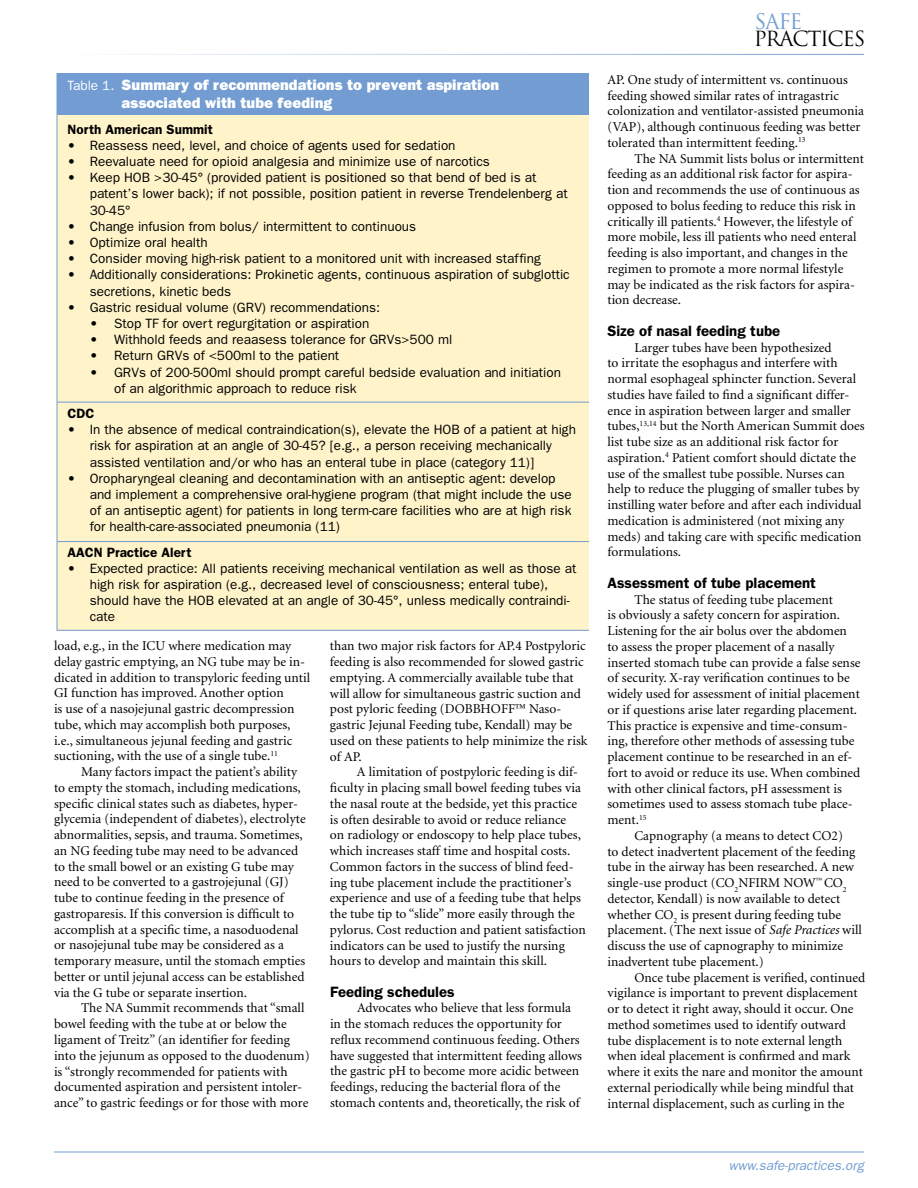
<style>
.page{position:relative;width:918px;height:1188px;background:#fff}
.page>*{position:absolute;margin:0;border:0;box-sizing:border-box;transform-origin:0 0}
.t1{font:21px "Trajan";color:#739dd2}
.t2{font:20.4px "Trajan";letter-spacing:-.065em;color:#000}
.t3{font:800 15px/18px "Franklin Gothic";color:#fff}
.t4{font:600 15px "Franklin Gothic";color:#000}
.t5{font:13.5px/15.8px "Minion";color:#000}
.t6{font:13.5px/16.2px "Franklin Gothic";color:#000}
.t7{font:600 13.5px "Franklin Gothic";color:#000}
.t8{font:italic 13.5px "Franklin Gothic";color:#739dd2}
.s1{font-weight:400;font-size:13.5px}
.s2{font-style:italic}
</style>
<div class="page">
<hr style="left:54px;top:1152px;width:810px;height:1px;background:#739dd2">
<div style="left:57px;top:73px;width:531px;height:558px;background:#fff3ca"></div>
<div style="left:57px;top:74px;width:531px;height:41px;background:#739dd2"></div>
<hr style="left:57px;top:402px;width:531px;height:1px;background:#739dd2">
<hr style="left:57px;top:541px;width:531px;height:1px;background:#739dd2">
<p class="t3" style="left:122px;top:76px;width:379px;text-indent:-54px"><span class="s1">Table 1.</span> Summary of recommendations to prevent aspiration associated with tube feeding</p>
<p class="t7" style="left:68px;top:121px;width:147px">North American Summit</p>
<p class="t6" style="left:68px;top:137px;width:390px">• Reassess need, level, and choice of agents used for sedation</p>
<p class="t6" style="left:68px;top:153px;width:424px">• Reevaluate need for opioid analgesia and minimize use of narcotics</p>
<p class="t6" style="left:90px;top:169px;width:479px;text-indent:-22px">• Keep HOB &gt;30-45° (provided patient is positioned so that bend of bed is at patent’s lower back); if not possible, position patient in reverse Trendelenberg at<br>30-45°</p>
<p class="t6" style="left:68px;top:218px;width:350px">• Change infusion from bolus/ intermittent to continuous</p>
<p class="t6" style="left:68px;top:234px;width:142px">• Optimize oral health</p>
<p class="t6" style="left:68px;top:250px;width:475px">• Consider moving high-risk patient to a monitored unit with increased staffing</p>
<p class="t6" style="left:90px;top:266px;width:481px;text-indent:-22px">• Additionally considerations: Prokinetic agents, continuous aspiration of subglottic secretions, kinetic beds</p>
<p class="t6" style="left:68px;top:299px;width:314px">• Gastric residual volume (GRV) recommendations:</p>
<p class="t6" style="left:90px;top:315px;width:281px">• Stop TF for overt regurgitation or aspiration</p>
<p class="t6" style="left:90px;top:331px;width:364px">• Withhold feeds and reaasess tolerance for GRVs&gt;500 ml</p>
<p class="t6" style="left:90px;top:347px;width:251px">• Return GRVs of &lt;500ml to the patient</p>
<p class="t6" style="left:114px;top:364px;width:448px;text-indent:-24px">• GRVs of 200-500ml should prompt careful bedside evaluation and initiation of an algorithmic approach to reduce risk</p>
<p class="t7" style="left:68px;top:405px;width:28px">CDC</p>
<p class="t6" style="left:90px;top:421px;width:488px;text-indent:-22px">• In the absence of medical contraindication(s), elevate the HOB of a patient at high risk for aspiration at an angle of 30-45? [e.g., a person receiving mechanically assisted ventilation and/or who has an enteral tube in place (category 11)]</p>
<p class="t6" style="left:90px;top:470px;width:484px;text-indent:-22px">• Oropharyngeal cleaning and decontamination with an antiseptic agent: develop and implement a comprehensive oral-hygiene program (that might include the use of an antiseptic agent) for patients in long term-care facilities who are at high risk for health-care-associated pneumonia (11)</p>
<p class="t7" style="left:68px;top:544px;width:125px">AACN Practice Alert</p>
<p class="t6" style="left:90px;top:560px;width:488px;text-indent:-22px">• Expected practice: All patients receiving mechanical ventilation as well as those at high risk for aspiration (e.g., decreased level of consciousness; enteral tube), should have the HOB elevated at an angle of 30-45°, unless medically contraindi&shy;cate</p>
<p class="t5" style="left:54px;top:638px;width:258px">load, e.g., in the ICU where medication may delay gastric emptying, an NG tube may be in&shy;dicated in addition to transpyloric feeding until GI function has improved. Another option<br>is use of a nasojejunal gastric decompression tube, which may accomplish both purposes, i.e., simultaneous jejunal feeding and gastric suctioning, with the use of a single tube.<sup>11</sup></p>
<p class="t5" style="left:54px;top:764px;width:253px;text-indent:27px">Many factors impact the patient’s ability to empty the stomach, including medications, specific clinical states such as diabetes, hyper&shy;glycemia (independent of diabetes), electrolyte abnormalities, sepsis, and trauma. Sometimes, an NG feeding tube may need to be advanced to the small bowel or an existing G tube may need to be converted to a gastrojejunal (GJ) tube to continue feeding in the presence of gastroparesis. If this conversion is difficult to accomplish at a specific time, a nasoduodenal or nasojejunal tube may be considered as a temporary measure, until the stomach empties better or until jejunal access can be established via the G tube or separate insertion.</p>
<p class="t5" style="left:54px;top:1001px;width:257px;text-indent:27px">The NA Summit recommends that “small bowel feeding with the tube at or below the ligament of Treitz” (an identifier for feeding into the jejunum as opposed to the duodenum) is “strongly recommended for patients with documented aspiration and persistent intoler&shy;ance” to gastric feedings or for those with more</p>
<p class="t5" style="left:330px;top:639px;width:259px">than two major risk factors for AP.4 Postpyloric feeding is also recommended for slowed gastric emptying. A commercially available tube that will allow for simultaneous gastric suction and post pyloric feeding (DOBBHOFF™ Naso&shy;gastric Jejunal Feeding tube, Kendall) may be used on these patients to help minimize the risk of AP.</p>
<p class="t5" style="left:330px;top:765px;width:257px;text-indent:27px">A limitation of postpyloric feeding is dif&shy;ficulty in placing small bowel feeding tubes via the nasal route at the bedside, yet this practice is often desirable to avoid or reduce reliance<br>on radiology or endoscopy to help place tubes, which increases staff time and hospital costs.<br>Common factors in the success of blind feed&shy;ing tube placement include the practitioner’s experience and use of a feeding tube that helps the tube tip to “slide” more easily through the pylorus. Cost reduction and patient satisfaction indicators can be used to justify the nursing hours to develop and maintain this skill.</p>
<p class="t4" style="left:330px;top:983px;width:126px">Feeding schedules</p>
<p class="t5" style="left:330px;top:1001px;width:253px;text-indent:27px">Advocates who believe that less formula in the stomach reduces the opportunity for reflux recommend continuous feeding. Others have suggested that intermittent feeding allows the gastric pH to become more acidic between feedings, reducing the bacterial flora of the stomach contents and, theoretically, the risk of</p>
<h1 class="t1" style="left:754px;top:9px;width:49px">SAFE</h1>
<h2 class="t2" style="left:754px;top:26px;width:113px">PRACTICES</h2>
<p class="t5" style="left:608px;top:72px;width:258px">AP. One study of intermittent vs. continuous feeding showed similar rates of intragastric colonization and ventilator-assisted pneumonia (VAP), although continuous feeding was better tolerated than intermittent feeding.<sup>13</sup></p>
<p class="t5" style="left:608px;top:151px;width:258px;text-indent:27px">The NA Summit lists bolus or intermittent feeding as an additional risk factor for aspira&shy;tion and recommends the use of continuous as opposed to bolus feeding to reduce this risk in critically ill patients.<sup>4</sup> However, the lifestyle of more mobile, less ill patients who need enteral feeding is also important, and changes in the regimen to promote a more normal lifestyle may be indicated as the risk factors for aspira&shy;tion decrease.</p>
<p class="t4" style="left:608px;top:322px;width:174px">Size of nasal feeding tube</p>
<p class="t5" style="left:607px;top:340px;width:259px;text-indent:27px">Larger tubes have been hypothesized<br>to irritate the esophagus and interfere with normal esophageal sphincter function. Several studies have failed to find a significant differ&shy;ence in aspiration between larger and smaller tubes,<sup>13,14</sup> but the North American Summit does list tube size as an additional risk factor for aspiration.<sup>4</sup> Patient comfort should dictate the use of the smallest tube possible. Nurses can help to reduce the plugging of smaller tubes by instilling water before and after each individual medication is administered (not mixing any meds) and taking care with specific medication formulations.</p>
<p class="t4" style="left:608px;top:574px;width:210px">Assessment of tube placement</p>
<p class="t5" style="left:608px;top:592px;width:254px;text-indent:27px">The status of feeding tube placement<br>is obviously a safety concern for aspiration.<br>Listening for the air bolus over the abdomen to assess the proper placement of a nasally inserted stomach tube can provide a false sense of security. X-ray verification continues to be widely used for assessment of initial placement or if questions arise later regarding placement.<br>This practice is expensive and time-consum&shy;ing, therefore other methods of assessing tube placement continue to be researched in an ef&shy;fort to avoid or reduce its use. When combined with other clinical factors, pH assessment is sometimes used to assess stomach tube place&shy;ment.<sup>15</sup></p>
<p class="t5" style="left:607px;top:828px;width:256px;text-indent:27px">Capnography (a means to detect CO2)<br>to detect inadvertent placement of the feeding tube in the airway has been researched. A new single-use product (CO<sub>2</sub>NFIRM NOW<sup>™</sup> CO<sub>2 </sub>detector, Kendall) is now available to detect whether CO<sub>2</sub> is present during feeding tube placement. (The next issue of <span class="s2">Safe Practices</span> will discuss the use of capnography to minimize inadvertent tube placement.)</p>
<p class="t5" style="left:607px;top:970px;width:259px;text-indent:27px">Once tube placement is verified, continued vigilance is important to prevent displacement or to detect it right away, should it occur. One method sometimes used to identify outward tube displacement is to note external length when ideal placement is confirmed and mark where it exits the nare and monitor the amount external periodically while being mindful that internal displacement, such as curling in the</p>
<p class="t8" style="left:729px;top:1157px;width:137px">www.safe-practices.org</p>
</div>
